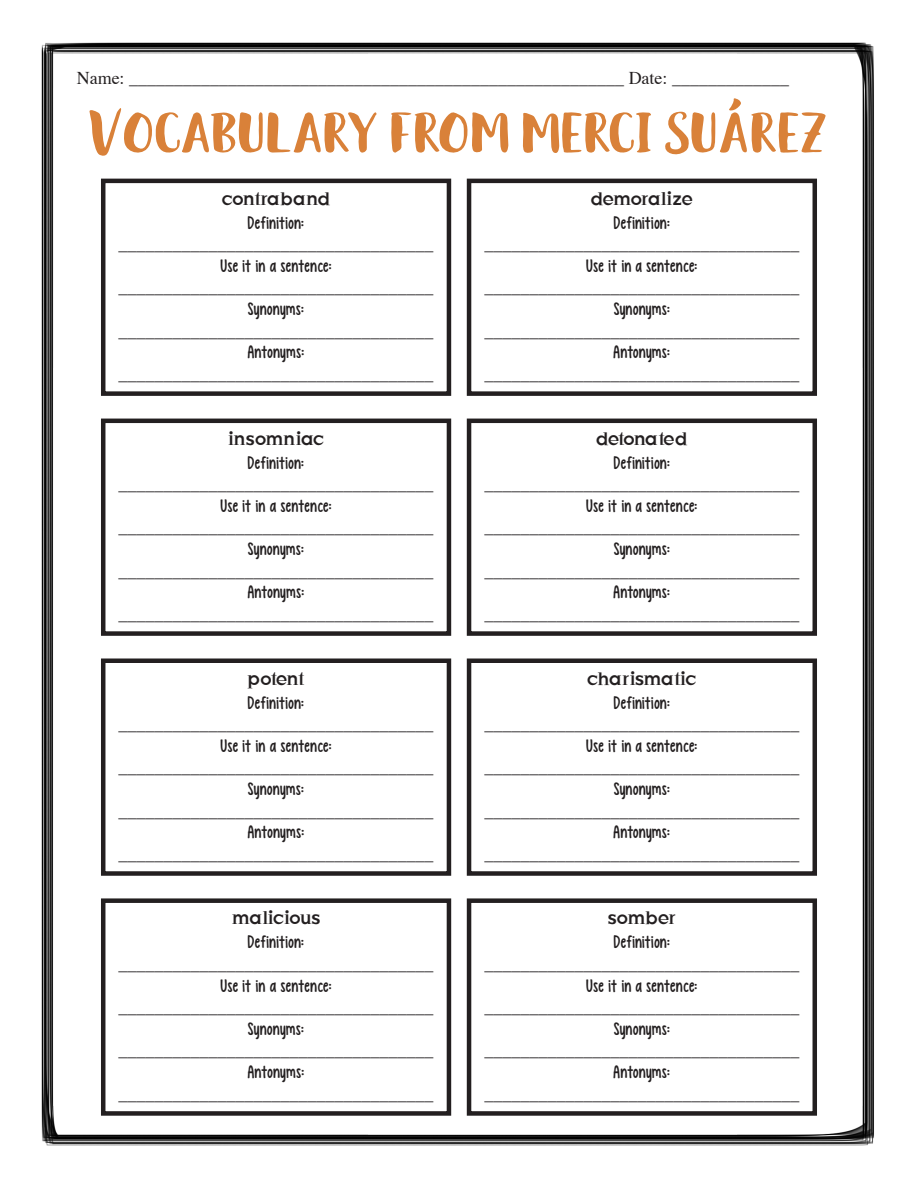
<style>
.page{position:relative;width:918px;height:1188px;background:#fff}
.page>*{position:absolute;margin:0;border:0;box-sizing:border-box;transform-origin:0 0}
.t1{font:60px "Black And White Display";color:#d98139}
.t2{font:18px "Times";color:#231f20}
.t3{font:18px "KG Empireof Dirt";letter-spacing:.015em;color:#231f20}
.t4{font:18px "Just Old Fashion";color:#231f20}
</style>
<div class="page">
<img style="left:41px;top:42px;width:833px;height:1104px">
<div style="left:101px;top:179px;width:350px;height:217px;border:4px solid #231f20"></div>
<div style="left:467px;top:179px;width:350px;height:217px;border:4px solid #231f20"></div>
<div style="left:101px;top:419px;width:350px;height:217px;border:4px solid #231f20"></div>
<div style="left:467px;top:419px;width:350px;height:217px;border:4px solid #231f20"></div>
<div style="left:101px;top:658px;width:350px;height:218px;border:4px solid #231f20"></div>
<div style="left:467px;top:658px;width:350px;height:218px;border:4px solid #231f20"></div>
<div style="left:101px;top:898px;width:350px;height:218px;border:4px solid #231f20"></div>
<div style="left:467px;top:898px;width:350px;height:218px;border:4px solid #231f20"></div>
<p class="t2" style="left:77px;top:61px;width:714px">Name: _______________________________________________________ Date: _____________</p>
<p class="t1" style="left:89px;top:96px;width:741px">Vocabulary from Merci Suárez</p>
<p class="t4" style="left:222px;top:186px;width:109px">contraband</p>
<p class="t3" style="left:248px;top:212px;width:58px">Definition:</p>
<p class="t2" style="left:119px;top:227px;width:317px">___________________________________</p>
<p class="t3" style="left:220px;top:255px;width:113px">Use it in a sentence:</p>
<p class="t2" style="left:119px;top:271px;width:317px">___________________________________</p>
<p class="t3" style="left:248px;top:299px;width:58px">Synonyms:</p>
<p class="t2" style="left:119px;top:314px;width:317px">___________________________________</p>
<p class="t3" style="left:248px;top:342px;width:58px">Antonyms:</p>
<p class="t2" style="left:119px;top:357px;width:317px">___________________________________</p>
<p class="t4" style="left:591px;top:186px;width:103px">demoralize</p>
<p class="t3" style="left:614px;top:212px;width:58px">Definition:</p>
<p class="t2" style="left:484px;top:227px;width:316px">___________________________________</p>
<p class="t3" style="left:586px;top:255px;width:113px">Use it in a sentence:</p>
<p class="t2" style="left:484px;top:271px;width:317px">___________________________________</p>
<p class="t3" style="left:614px;top:299px;width:58px">Synonyms:</p>
<p class="t2" style="left:484px;top:314px;width:317px">___________________________________</p>
<p class="t3" style="left:614px;top:342px;width:58px">Antonyms:</p>
<p class="t2" style="left:484px;top:357px;width:317px">___________________________________</p>
<p class="t4" style="left:228px;top:426px;width:97px">insomniac</p>
<p class="t3" style="left:248px;top:452px;width:58px">Definition:</p>
<p class="t2" style="left:119px;top:467px;width:317px">___________________________________</p>
<p class="t3" style="left:220px;top:495px;width:113px">Use it in a sentence:</p>
<p class="t2" style="left:119px;top:511px;width:317px">___________________________________</p>
<p class="t3" style="left:248px;top:539px;width:58px">Synonyms:</p>
<p class="t2" style="left:119px;top:554px;width:317px">___________________________________</p>
<p class="t3" style="left:248px;top:582px;width:58px">Antonyms:</p>
<p class="t2" style="left:119px;top:597px;width:317px">___________________________________</p>
<p class="t4" style="left:248px;top:666px;width:58px">potent</p>
<p class="t3" style="left:248px;top:692px;width:58px">Definition:</p>
<p class="t2" style="left:119px;top:707px;width:317px">___________________________________</p>
<p class="t3" style="left:220px;top:735px;width:113px">Use it in a sentence:</p>
<p class="t2" style="left:119px;top:750px;width:317px">___________________________________</p>
<p class="t3" style="left:248px;top:779px;width:58px">Synonyms:</p>
<p class="t2" style="left:119px;top:794px;width:317px">___________________________________</p>
<p class="t3" style="left:248px;top:822px;width:58px">Antonyms:</p>
<p class="t2" style="left:119px;top:837px;width:317px">___________________________________</p>
<p class="t4" style="left:232px;top:906px;width:89px">malicious</p>
<p class="t3" style="left:248px;top:932px;width:58px">Definition:</p>
<p class="t2" style="left:119px;top:947px;width:317px">___________________________________</p>
<p class="t3" style="left:220px;top:975px;width:113px">Use it in a sentence:</p>
<p class="t2" style="left:119px;top:990px;width:317px">___________________________________</p>
<p class="t3" style="left:248px;top:1018px;width:58px">Synonyms:</p>
<p class="t2" style="left:119px;top:1034px;width:317px">___________________________________</p>
<p class="t3" style="left:248px;top:1062px;width:58px">Antonyms:</p>
<p class="t2" style="left:119px;top:1077px;width:317px">___________________________________</p>
<p class="t4" style="left:596px;top:426px;width:92px">detonated</p>
<p class="t3" style="left:614px;top:452px;width:58px">Definition:</p>
<p class="t2" style="left:484px;top:467px;width:316px">___________________________________</p>
<p class="t3" style="left:586px;top:495px;width:113px">Use it in a sentence:</p>
<p class="t2" style="left:484px;top:511px;width:317px">___________________________________</p>
<p class="t3" style="left:614px;top:539px;width:58px">Synonyms:</p>
<p class="t2" style="left:484px;top:554px;width:317px">___________________________________</p>
<p class="t3" style="left:614px;top:582px;width:58px">Antonyms:</p>
<p class="t2" style="left:484px;top:597px;width:317px">___________________________________</p>
<p class="t4" style="left:587px;top:666px;width:110px">charismatic</p>
<p class="t3" style="left:614px;top:692px;width:58px">Definition:</p>
<p class="t2" style="left:484px;top:707px;width:316px">___________________________________</p>
<p class="t3" style="left:586px;top:735px;width:113px">Use it in a sentence:</p>
<p class="t2" style="left:484px;top:750px;width:317px">___________________________________</p>
<p class="t3" style="left:614px;top:779px;width:58px">Synonyms:</p>
<p class="t2" style="left:484px;top:794px;width:317px">___________________________________</p>
<p class="t3" style="left:614px;top:822px;width:58px">Antonyms:</p>
<p class="t2" style="left:484px;top:837px;width:317px">___________________________________</p>
<p class="t4" style="left:608px;top:906px;width:69px">somber</p>
<p class="t3" style="left:614px;top:932px;width:58px">Definition:</p>
<p class="t2" style="left:484px;top:947px;width:316px">___________________________________</p>
<p class="t3" style="left:586px;top:975px;width:113px">Use it in a sentence:</p>
<p class="t2" style="left:484px;top:990px;width:317px">___________________________________</p>
<p class="t3" style="left:614px;top:1018px;width:58px">Synonyms:</p>
<p class="t2" style="left:484px;top:1034px;width:317px">___________________________________</p>
<p class="t3" style="left:614px;top:1062px;width:58px">Antonyms:</p>
<p class="t2" style="left:484px;top:1077px;width:317px">___________________________________</p>
</div>
